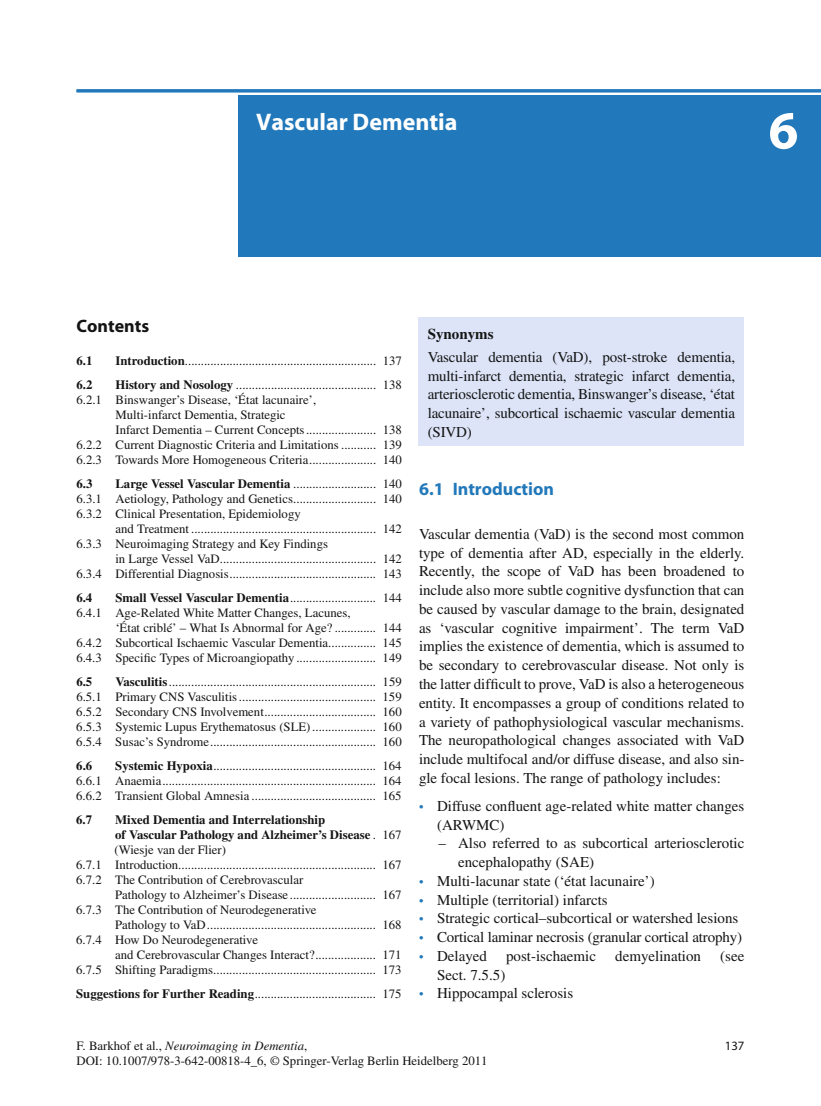
<style>
.page{position:relative;width:821px;height:1106px;background:#fff}
.page>*{position:absolute;margin:0;border:0;box-sizing:border-box;transform-origin:0 0}
.t1{font:700 54px "Myriad";color:#fff}
.t2{font:700 24px "Myriad";color:#fff}
.t3{font:700 18px "Myriad";color:#2178ba}
.t4{font:700 18px "Myriad";color:#131413}
.t5{font:15px/18.8px "Times";color:#131413;text-align:justify}
.t6{font:700 15px "Times";color:#131413}
.t7{font:12.75px/15px "Times";color:#131413;text-align:justify}
.t8{font:700 12.75px "Times";color:#131413}
.t9{font:italic 12.75px "Times";color:#131413}
.t10{font:12.75px "Myriad";color:#131413}
.s1{font-weight:700}
.s2{font-weight:400}
.s3{font-size:12.75px;color:#2178ba}
.s4{font-style:normal}
</style>
<div class="page">
<div style="left:238px;top:95px;width:583px;height:162px;background:#2178ba"></div>
<hr style="left:77px;top:89px;width:744px;height:3px;background:#2178ba">
<div style="left:418px;top:318px;width:326px;height:128px;background:#dde4f8"></div>
<h2 class="t2" style="left:256px;top:109px;width:203px">Vascular Dementia</h2>
<h1 class="t1" style="left:768px;top:103px;width:31px">6</h1>
<h3 class="t4" style="left:76px;top:316px;width:74px">Contents</h3>
<p class="t8" style="left:76px;top:353px;width:17px">6.1</p>
<p class="t7" style="left:116px;top:353px;width:288px"><span class="s1">Introduction</span>............................................................ 137</p>
<p class="t8" style="left:76px;top:377px;width:17px">6.2</p>
<p class="t7" style="left:115px;top:377px;width:288px"><span class="s1">History and Nosology</span> ............................................ 138</p>
<p class="t7" style="left:76px;top:392px;width:241px">6.2.1 Binswanger’s Disease, ‘État lacunaire’,</p>
<p class="t7" style="left:115px;top:407px;width:172px">Multi-infarct Dementia, Strategic</p>
<p class="t7" style="left:115px;top:422px;width:288px">Infarct Dementia – Current Concepts...................... 138</p>
<p class="t7" style="left:76px;top:437px;width:327px">6.2.2 Current Diagnostic Criteria and Limitations ........... 139</p>
<p class="t7" style="left:76px;top:452px;width:327px">6.2.3 Towards More Homogeneous Criteria..................... 140</p>
<p class="t8" style="left:76px;top:476px;width:17px">6.3</p>
<p class="t7" style="left:76px;top:476px;width:327px;text-indent:39px"><span class="s1">Large Vessel Vascular Dementia</span> .......................... 140<br>6.3.1 Aetiology, Pathology and Genetics.......................... 140<br>6.3.2 Clinical Presentation, Epidemiology</p>
<p class="t7" style="left:76px;top:521px;width:327px;text-indent:39px">and Treatment .......................................................... 142<br>6.3.3 Neuroimaging Strategy and Key Findings</p>
<p class="t7" style="left:76px;top:551px;width:327px;text-align:right">in Large Vessel VaD................................................. 142<br>6.3.4 Differential Diagnosis.............................................. 143</p>
<p class="t8" style="left:76px;top:590px;width:17px">6.4</p>
<p class="t7" style="left:76px;top:590px;width:327px;text-indent:39px"><span class="s1">Small Vessel Vascular Dementia</span>........................... 144<br>6.4.1 Age-Related White Matter Changes, Lacunes,</p>
<p class="t7" style="left:76px;top:620px;width:327px;text-indent:39px">‘État criblé’ – What Is Abnormal for Age? ............. 144<br>6.4.2 Subcortical Ischaemic Vascular Dementia............... 145<br>6.4.3 Specific Types of Microangiopathy ......................... 149</p>
<p class="t8" style="left:76px;top:674px;width:17px">6.5</p>
<p class="t7" style="left:76px;top:674px;width:327px;text-indent:39px"><span class="s1">Vasculitis</span>................................................................. 159<br>6.5.1 Primary CNS Vasculitis........................................... 159<br>6.5.2 Secondary CNS Involvement................................... 160<br>6.5.3 Systemic Lupus Erythematosus (SLE).................... 160<br>6.5.4 Susac’s Syndrome.................................................... 160</p>
<p class="t8" style="left:76px;top:758px;width:17px">6.6</p>
<p class="t7" style="left:76px;top:758px;width:327px;text-indent:39px"><span class="s1">Systemic Hypoxia</span>................................................... 164<br>6.6.1 Anaemia................................................................... 164<br>6.6.2 Transient Global Amnesia ....................................... 165</p>
<p class="t8" style="left:76px;top:812px;width:17px">6.7</p>
<p class="t8" style="left:115px;top:812px;width:211px">Mixed Dementia and Interrelationship</p>
<p class="t8" style="left:115px;top:827px;width:288px">of Vascular Pathology and Alzheimer’s Disease <span class="s2">. 167</span></p>
<p class="t7" style="left:115px;top:842px;width:113px">(Wiesje van der Flier)</p>
<p class="t7" style="left:76px;top:857px;width:327px">6.7.1 Introduction.............................................................. 167</p>
<p class="t7" style="left:76px;top:872px;width:228px">6.7.2 The Contribution of Cerebrovascular</p>
<p class="t7" style="left:115px;top:887px;width:288px">Pathology to Alzheimer’s Disease ........................... 167</p>
<p class="t7" style="left:76px;top:902px;width:242px">6.7.3 The Contribution of Neurodegenerative</p>
<p class="t7" style="left:115px;top:917px;width:288px">Pathology to VaD..................................................... 168</p>
<p class="t7" style="left:76px;top:932px;width:183px">6.7.4 How Do Neurodegenerative</p>
<p class="t7" style="left:115px;top:947px;width:288px">and Cerebrovascular Changes Interact?................... 171</p>
<p class="t7" style="left:76px;top:962px;width:327px">6.7.5 Shifting Paradigms................................................... 173</p>
<p class="t7" style="left:76px;top:986px;width:327px"><span class="s1">Suggestions for Further Reading</span>...................................... 175</p>
<p class="t6" style="left:428px;top:324px;width:67px">Synonyms</p>
<p class="t5" style="left:428px;top:347px;width:309px">Vascular dementia (VaD), post-stroke dementia, multi-infarct dementia, strategic infarct dementia, arteriosclerotic dementia, Binswanger’s disease, ‘état lacunaire’, subcortical ischaemic vascular dementia (SIVD)</p>
<h3 class="t3" style="left:419px;top:479px;width:136px">6.1 Introduction</h3>
<p class="t5" style="left:419px;top:524px;width:327px">Vascular dementia (VaD) is the second most common type of dementia after AD, especially in the elderly.<br>Recently, the scope of VaD has been broadened to include also more subtle cognitive dysfunction that can be caused by vascular damage to the brain, designated as ‘vascular cognitive impairment’. The term VaD implies the existence of dementia, which is assumed to be secondary to cerebrovascular disease. Not only is the latter difficult to prove, VaD is also a heterogeneous entity. It encompasses a group of conditions related to a variety of pathophysiological vascular mechanisms.<br>The neuropathological changes associated with VaD include multifocal and/or diffuse disease, and also sin&shy;gle focal lesions. The range of pathology includes:</p>
<p class="t5" style="left:437px;top:796px;width:309px;text-indent:-18px"><span class="s3">•</span> Diffuse confluent age-related white matter changes (ARWMC)</p>
<p class="t5" style="left:458px;top:834px;width:288px;text-indent:-20px">– Also referred to as subcortical arteriosclerotic encephalopathy (SAE)</p>
<p class="t5" style="left:419px;top:871px;width:237px"><span class="s3">•</span> Multi-lacunar state (‘état lacunaire’)</p>
<p class="t5" style="left:419px;top:890px;width:190px"><span class="s3">•</span> Multiple (territorial) infarcts</p>
<p class="t5" style="left:419px;top:909px;width:321px"><span class="s3">•</span> Strategic cortical–subcortical or watershed lesions</p>
<p class="t5" style="left:419px;top:927px;width:324px"><span class="s3">•</span> Cortical laminar necrosis (granular cortical atrophy)</p>
<p class="t5" style="left:419px;top:946px;width:69px"><span class="s3">•</span> Delayed</p>
<p class="t5" style="left:506px;top:946px;width:91px">post-ischaemic</p>
<p class="t5" style="left:615px;top:946px;width:87px">demyelination</p>
<p class="t5" style="left:720px;top:946px;width:26px">(see</p>
<p class="t5" style="left:437px;top:965px;width:70px">Sect. 7.5.5)</p>
<p class="t5" style="left:419px;top:984px;width:156px"><span class="s3">•</span> Hippocampal sclerosis</p>
<p class="t9" style="left:77px;top:1038px;width:232px"><span class="s4">F. Barkhof et al.,</span> Neuroimaging in Dementia<span class="s4">,</span></p>
<p class="t10" style="left:724px;top:1039px;width:21px">137</p>
<p class="t7" style="left:77px;top:1053px;width:412px">DOI: 10.1007/978-3-642-00818-4_6, © Springer-Verlag Berlin Heidelberg 2011</p>
</div>
